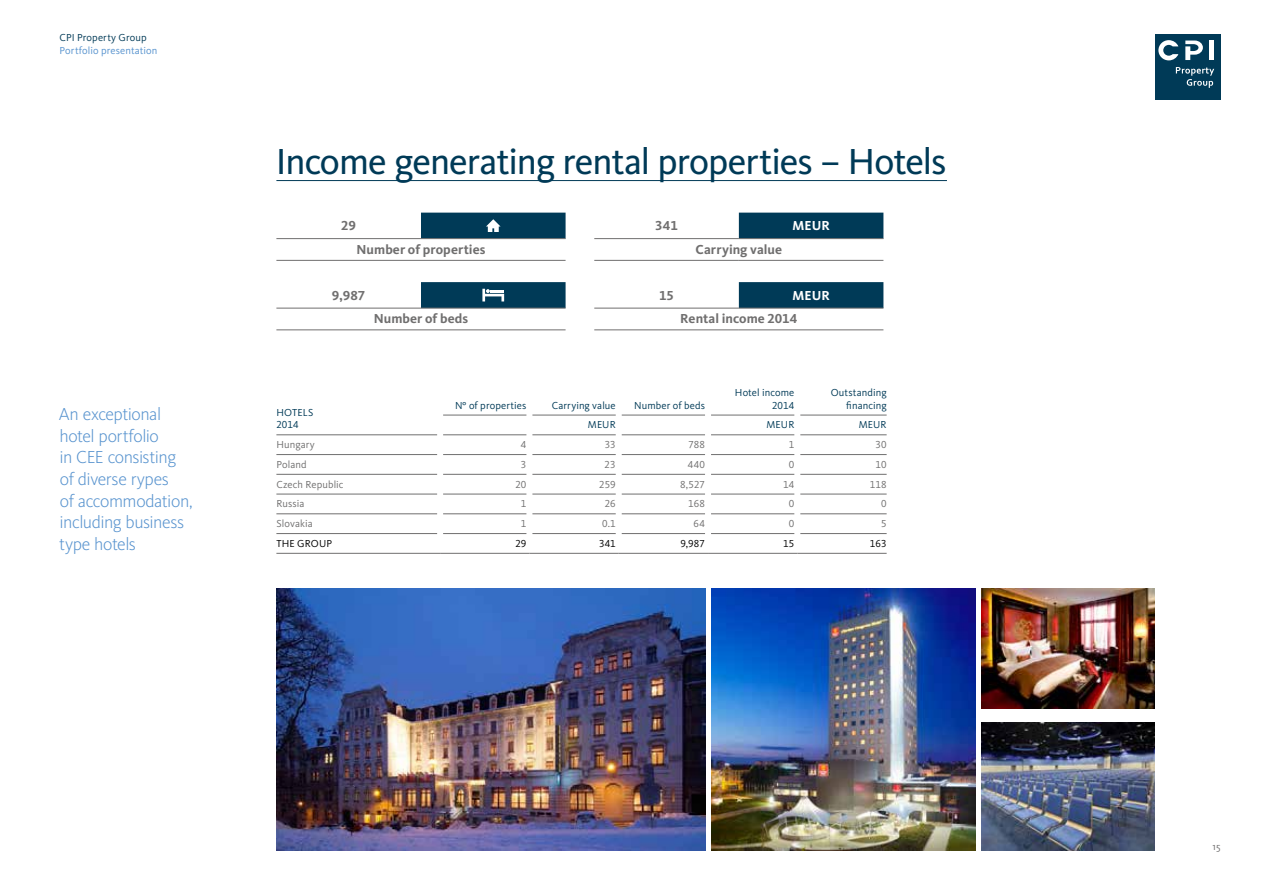
<style>
.page{position:relative;width:1263px;height:893px;background:#fff}
.page>*{position:absolute;margin:0;border:0;box-sizing:border-box;transform-origin:0 0}
.t1{font:37.5px "Kievit Pro";letter-spacing:-.025em;color:#003a57}
.t2{font:300 18px/21.6px "Kievit Pro";letter-spacing:-.03em;color:#5692ce}
.t3{font:700 13.5px "Kievit Pro";letter-spacing:.005em;color:#706f6f}
.t4{font:700 13.5px "Kievit Pro";letter-spacing:.01em;color:#fff}
.t5{font:10.5px/12.6px "Kievit Pro";letter-spacing:.01em;color:#003a57;text-align:right}
.t6{font:10.5px "Kievit Pro";letter-spacing:.005em;color:#706f6f}
.t7{font:10.5px "Kievit Pro";letter-spacing:.015em;color:#000}
.t8{font:10.5px "Kievit Pro";letter-spacing:.01em;color:#5692ce}
</style>
<div class="page">
<hr style="left:276px;top:180px;width:671px;height:1px;background:#003a57">
<hr style="left:276px;top:238px;width:145px;height:1px;background:#706f6f">
<hr style="left:276px;top:260px;width:145px;height:1px;background:#706f6f">
<hr style="left:276px;top:329px;width:145px;height:1px;background:#706f6f">
<hr style="left:421px;top:329px;width:145px;height:1px;background:#706f6f">
<hr style="left:594px;top:329px;width:145px;height:1px;background:#706f6f">
<hr style="left:739px;top:329px;width:144px;height:1px;background:#706f6f">
<hr style="left:276px;top:308px;width:145px;height:1px;background:#706f6f">
<hr style="left:421px;top:308px;width:145px;height:1px;background:#706f6f">
<hr style="left:594px;top:308px;width:145px;height:1px;background:#706f6f">
<hr style="left:739px;top:308px;width:144px;height:1px;background:#706f6f">
<svg style="left:421px;top:213px;width:462px;height:95px"></svg>
<hr style="left:443px;top:415px;width:83px;height:1px;background:#706f6f">
<hr style="left:532px;top:415px;width:84px;height:1px;background:#706f6f">
<hr style="left:622px;top:415px;width:83px;height:1px;background:#706f6f">
<hr style="left:711px;top:415px;width:83px;height:1px;background:#706f6f">
<hr style="left:800px;top:415px;width:87px;height:1px;background:#706f6f">
<hr style="left:276px;top:434px;width:161px;height:1px;background:#706f6f">
<hr style="left:443px;top:434px;width:83px;height:1px;background:#706f6f">
<hr style="left:532px;top:434px;width:84px;height:1px;background:#706f6f">
<hr style="left:622px;top:434px;width:83px;height:1px;background:#706f6f">
<hr style="left:711px;top:434px;width:83px;height:1px;background:#706f6f">
<hr style="left:800px;top:434px;width:87px;height:1px;background:#706f6f">
<hr style="left:276px;top:454px;width:161px;height:1px;background:#706f6f">
<hr style="left:443px;top:454px;width:83px;height:1px;background:#706f6f">
<hr style="left:532px;top:454px;width:84px;height:1px;background:#706f6f">
<hr style="left:622px;top:454px;width:83px;height:1px;background:#706f6f">
<hr style="left:711px;top:454px;width:83px;height:1px;background:#706f6f">
<hr style="left:800px;top:454px;width:87px;height:1px;background:#706f6f">
<hr style="left:276px;top:474px;width:161px;height:1px;background:#706f6f">
<hr style="left:443px;top:474px;width:83px;height:1px;background:#706f6f">
<hr style="left:532px;top:474px;width:84px;height:1px;background:#706f6f">
<hr style="left:622px;top:474px;width:83px;height:1px;background:#706f6f">
<hr style="left:711px;top:474px;width:83px;height:1px;background:#706f6f">
<hr style="left:800px;top:474px;width:87px;height:1px;background:#706f6f">
<hr style="left:276px;top:494px;width:161px;height:1px;background:#706f6f">
<hr style="left:443px;top:494px;width:83px;height:1px;background:#706f6f">
<hr style="left:532px;top:494px;width:84px;height:1px;background:#706f6f">
<hr style="left:622px;top:494px;width:83px;height:1px;background:#706f6f">
<hr style="left:711px;top:494px;width:83px;height:1px;background:#706f6f">
<hr style="left:800px;top:494px;width:87px;height:1px;background:#706f6f">
<hr style="left:276px;top:513px;width:161px;height:1px;background:#706f6f">
<hr style="left:443px;top:513px;width:83px;height:1px;background:#706f6f">
<hr style="left:532px;top:513px;width:84px;height:1px;background:#706f6f">
<hr style="left:622px;top:513px;width:83px;height:1px;background:#706f6f">
<hr style="left:711px;top:513px;width:83px;height:1px;background:#706f6f">
<hr style="left:800px;top:513px;width:87px;height:1px;background:#706f6f">
<hr style="left:276px;top:533px;width:161px;height:1px;background:#706f6f">
<hr style="left:443px;top:533px;width:83px;height:1px;background:#706f6f">
<hr style="left:532px;top:533px;width:84px;height:1px;background:#706f6f">
<hr style="left:622px;top:533px;width:83px;height:1px;background:#706f6f">
<hr style="left:711px;top:533px;width:83px;height:1px;background:#706f6f">
<hr style="left:800px;top:533px;width:87px;height:1px;background:#706f6f">
<hr style="left:276px;top:553px;width:164px;height:1px;background:#706f6f">
<hr style="left:440px;top:553px;width:89px;height:1px;background:#706f6f">
<hr style="left:529px;top:553px;width:90px;height:1px;background:#706f6f">
<hr style="left:619px;top:553px;width:89px;height:1px;background:#706f6f">
<hr style="left:708px;top:553px;width:89px;height:1px;background:#706f6f">
<hr style="left:797px;top:553px;width:90px;height:1px;background:#706f6f">
<img style="left:711px;top:589px;width:265px;height:261px">
<img style="left:982px;top:589px;width:172px;height:120px">
<img style="left:982px;top:723px;width:172px;height:127px">
<img style="left:276px;top:589px;width:429px;height:261px">
<div style="left:1154px;top:34px;width:66px;height:66px;background:#003a57"></div>
<div style="left:1209px;top:41px;width:5px;height:19px;background:#fff"></div>
<svg style="left:1185px;top:41px;width:18px;height:19px"></svg>
<svg style="left:1158px;top:40px;width:20px;height:20px"></svg>
<svg style="left:1176px;top:67px;width:38px;height:21px"></svg>
<p class="t5" style="left:60px;top:31px;width:89px">CPI Property Group</p>
<p class="t8" style="left:60px;top:44px;width:100px">Portfolio presentation</p>
<h2 class="t2" style="left:59px;top:403px;width:135px">An exceptional hotel portfolio<br>in CEE consisting of diverse rypes<br>of accommodation, including business type hotels</h2>
<h1 class="t1" style="left:276px;top:139px;width:672px">Income generating rental properties – Hotels</h1>
<p class="t3" style="left:341px;top:217px;width:16px">29</p>
<p class="t3" style="left:655px;top:217px;width:24px">341</p>
<p class="t4" style="left:792px;top:217px;width:39px">MEUR</p>
<p class="t3" style="left:356px;top:241px;width:131px">Number of properties</p>
<p class="t3" style="left:696px;top:241px;width:88px">Carrying value</p>
<p class="t3" style="left:332px;top:287px;width:35px">9,987</p>
<p class="t3" style="left:659px;top:287px;width:17px">15</p>
<p class="t4" style="left:792px;top:287px;width:39px">MEUR</p>
<p class="t3" style="left:374px;top:311px;width:96px">Number of beds</p>
<p class="t3" style="left:680px;top:311px;width:119px">Rental income 2014</p>
<p class="t5" style="left:276px;top:406px;width:39px;text-align:left">HOTELS<br>2014</p>
<p class="t5" style="left:455px;top:399px;width:73px">№ of properties</p>
<p class="t5" style="left:552px;top:399px;width:65px">Carrying value</p>
<p class="t5" style="left:634px;top:399px;width:72px">Number of beds</p>
<p class="t5" style="left:735px;top:386px;width:61px">Hotel income<br>2014</p>
<p class="t5" style="left:831px;top:386px;width:57px">Outstanding financing</p>
<p class="t5" style="left:588px;top:418px;width:29px">MEUR</p>
<p class="t5" style="left:766px;top:418px;width:29px">MEUR</p>
<p class="t5" style="left:859px;top:418px;width:29px">MEUR</p>
<p class="t6" style="left:276px;top:438px;width:40px">Hungary</p>
<p class="t6" style="left:521px;top:438px;width:7px">4</p>
<p class="t6" style="left:605px;top:438px;width:12px">33</p>
<p class="t6" style="left:688px;top:438px;width:18px">788</p>
<p class="t6" style="left:789px;top:438px;width:7px">1</p>
<p class="t6" style="left:875px;top:438px;width:13px">30</p>
<p class="t6" style="left:276px;top:458px;width:32px">Poland</p>
<p class="t6" style="left:521px;top:458px;width:7px">3</p>
<p class="t6" style="left:605px;top:458px;width:13px">23</p>
<p class="t6" style="left:688px;top:458px;width:19px">440</p>
<p class="t6" style="left:789px;top:458px;width:7px">0</p>
<p class="t6" style="left:875px;top:458px;width:13px">10</p>
<p class="t6" style="left:276px;top:478px;width:69px">Czech Republic</p>
<p class="t6" style="left:515px;top:478px;width:13px">20</p>
<p class="t6" style="left:599px;top:478px;width:18px">259</p>
<p class="t6" style="left:680px;top:478px;width:26px">8,527</p>
<p class="t6" style="left:783px;top:478px;width:13px">14</p>
<p class="t6" style="left:870px;top:478px;width:18px">118</p>
<p class="t6" style="left:276px;top:498px;width:29px">Russia</p>
<p class="t6" style="left:521px;top:498px;width:7px">1</p>
<p class="t6" style="left:605px;top:498px;width:12px">26</p>
<p class="t6" style="left:688px;top:498px;width:18px">168</p>
<p class="t6" style="left:789px;top:498px;width:7px">0</p>
<p class="t6" style="left:881px;top:498px;width:7px">0</p>
<p class="t6" style="left:276px;top:517px;width:38px">Slovakia</p>
<p class="t6" style="left:521px;top:517px;width:7px">1</p>
<p class="t6" style="left:602px;top:517px;width:15px">0.1</p>
<p class="t6" style="left:694px;top:517px;width:13px">64</p>
<p class="t6" style="left:789px;top:517px;width:7px">0</p>
<p class="t6" style="left:881px;top:517px;width:7px">5</p>
<p class="t7" style="left:276px;top:537px;width:57px">THE GROUP</p>
<p class="t7" style="left:515px;top:537px;width:13px">29</p>
<p class="t7" style="left:599px;top:537px;width:18px">341</p>
<p class="t7" style="left:681px;top:537px;width:26px">9,987</p>
<p class="t7" style="left:783px;top:537px;width:13px">15</p>
<p class="t7" style="left:870px;top:537px;width:18px">163</p>
<p class="t6" style="left:1212px;top:841px;width:10px">15</p>
</div>
